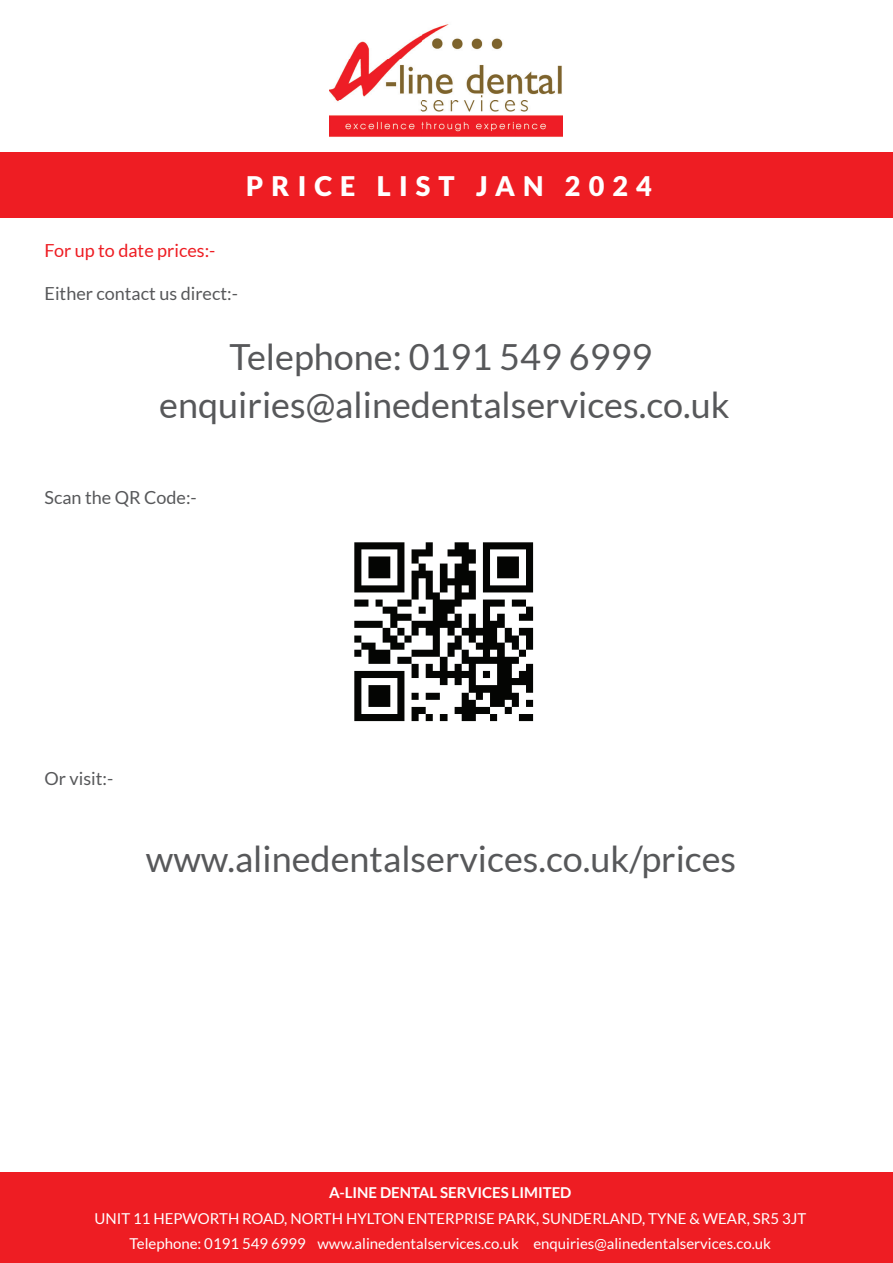
<style>
.page{position:relative;width:893px;height:1263px;background:#fff}
.page>*{position:absolute;margin:0;border:0;box-sizing:border-box;transform-origin:0 0}
.t1{font:36px/48px "Lato";color:#57585a;text-align:center}
.t2{font:900 27px "Lato";letter-spacing:.3em;color:#fff}
.t3{font:18px "Lato";color:#57585a}
.t4{font:18px "Lato";color:#ee1d23}
.t5{font:15px/25.5px "Lato";color:#fff;text-align:center}
.t6{font:700 15px "Lato";color:#fff}
</style>
<div class="page">
<div style="left:0;top:152px;width:893px;height:65px;background:#ee1d23"></div>
<div style="left:0;top:1172px;width:893px;height:91px;background:#ee1d23"></div>
<img style="left:329px;top:24px;width:234px;height:113px">
<img style="left:354px;top:542px;width:180px;height:180px">
<h2 class="t2" style="left:246px;top:170px;width:407px">PRICE LIST JAN 2024</h2>
<p class="t4" style="left:45px;top:240px;width:172px">For up to date prices:-</p>
<p class="t3" style="left:45px;top:284px;width:195px">Either contact us direct:-</p>
<h1 class="t1" style="left:159px;top:333px;width:572px">Telephone: 0191 549 6999 enquiries@alinedentalservices.co.uk</h1>
<p class="t3" style="left:45px;top:488px;width:154px">Scan the QR Code:-</p>
<p class="t3" style="left:45px;top:768px;width:70px">Or visit:-</p>
<h1 class="t1" style="left:146px;top:834px;width:592px">www.alinedentalservices.co.uk/prices</h1>
<p class="t6" style="left:329px;top:1184px;width:244px">A-LINE DENTAL SERVICES LIMITED</p>
<p class="t5" style="left:94px;top:1205px;width:713px">UNIT 11 HEPWORTH ROAD, NORTH HYLTON ENTERPRISE PARK, SUNDERLAND, TYNE &amp; WEAR, SR5 3JT<br>Telephone: 0191 549 6999 www.alinedentalservices.co.uk enquiries@alinedentalservices.co.uk</p>
</div>
